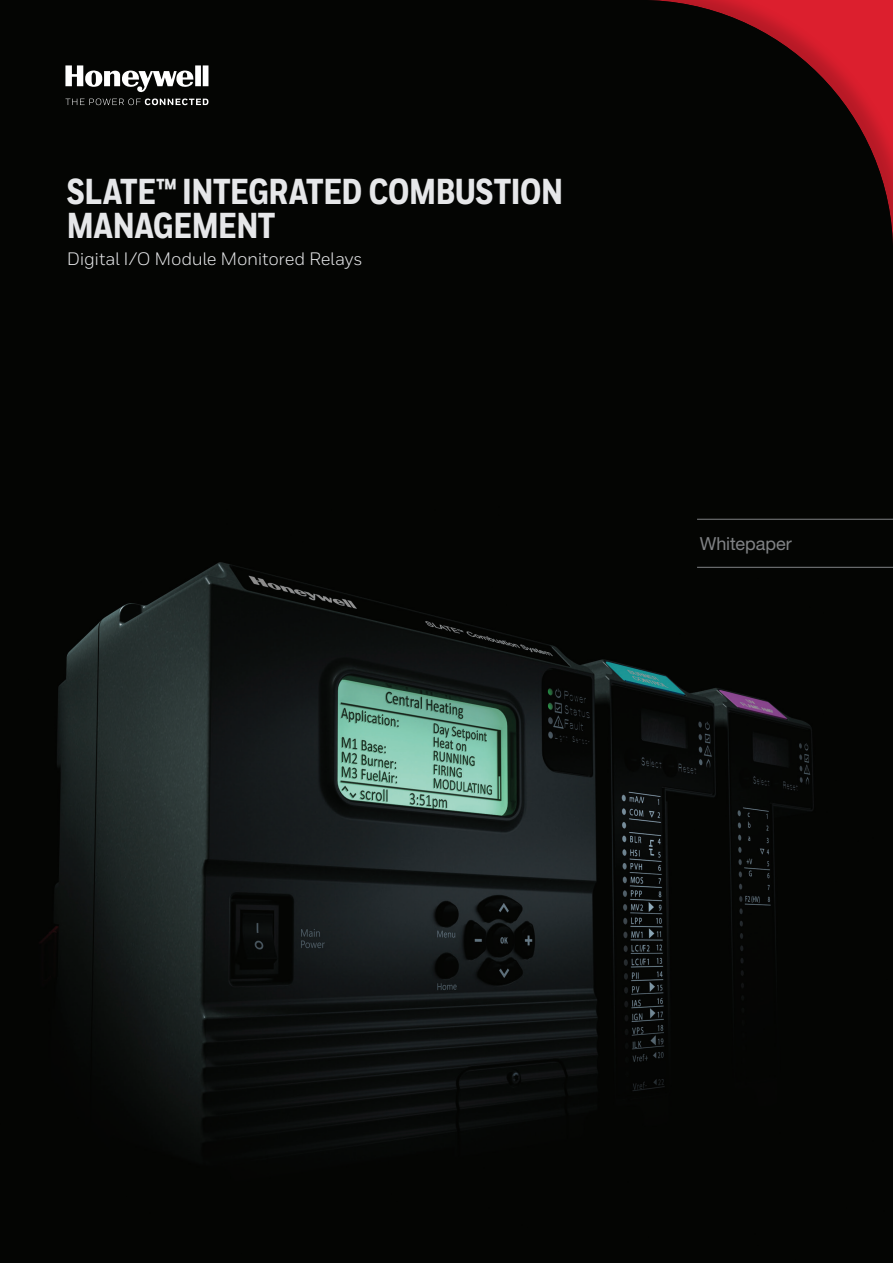
<style>
.page{position:relative;width:893px;height:1263px;background:#fff}
.page>*{position:absolute;margin:0;border:0;box-sizing:border-box;transform-origin:0 0}
.Cover__Title__All_Ca{font:800 36px/34.5px "Honeywell Cond";letter-spacing:-.01em;color:#e6e7e9}
.Cover__Subtitle{font:18px "Honeywell Sans";letter-spacing:-.015em;color:#e6e7e9}
.Cover__Product_Name{font:18px "Helvetica Neue LT Std";color:#808285}
</style>
<div class="page">
<img style="left:0;top:0;width:893px;height:1263px">
<div style="left:514px;top:0;width:379px;height:367px;background:#231f20;opacity:.2"></div>
<svg style="left:65px;top:65px;width:143px;height:27px"></svg>
<svg style="left:65px;top:98px;width:143px;height:7px"></svg>
<hr style="left:697px;top:519px;width:196px;height:1px;background:#808285">
<hr style="left:697px;top:567px;width:196px;height:1px;background:#808285">
<p class="Cover__Title__All_Ca" style="left:67px;top:175px;width:498px">SLATE™ INTEGRATED COMBUSTION<br>MANAGEMENT</p>
<p class="Cover__Subtitle" style="left:67px;top:248px;width:297px">Digital I/O Module Monitored Relays</p>
<p class="Cover__Product_Name" style="left:700px;top:532px;width:94px">Whitepaper</p>
</div>
